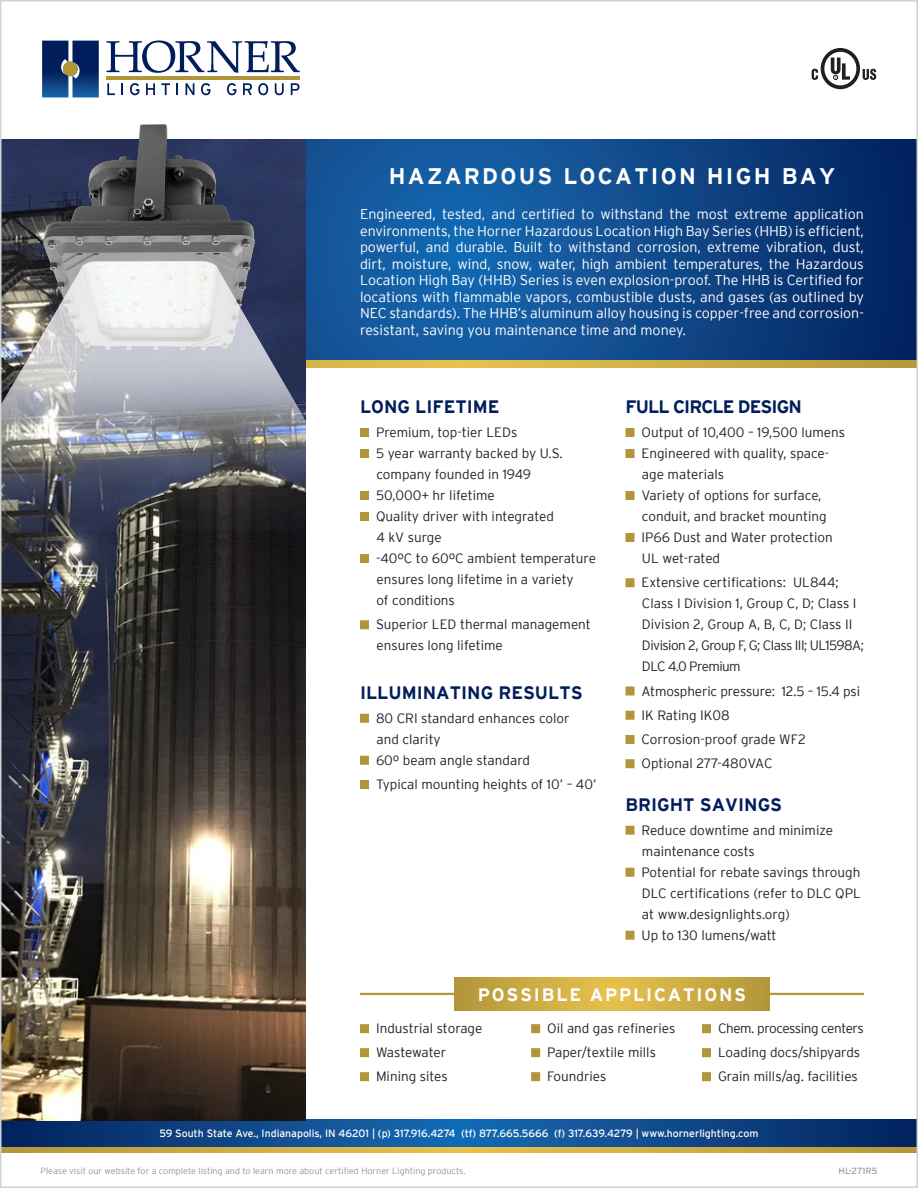
<style>
.page{position:relative;width:918px;height:1188px;background:#fff}
.page>*{position:absolute;margin:0;border:0;box-sizing:border-box;transform-origin:0 0}
.t1{font:700 22.5px "Interstate";letter-spacing:.1em;color:#fff}
.t2{font:700 18px "Interstate";color:#001e5b}
.t3{font:700 18px "Interstate";letter-spacing:.1em;color:#fff}
.t4{font:700 18px "Interstate";letter-spacing:-.05em;color:#001e5b}
.t5{font:300 14.25px/16.5px "Interstate";color:#fff;text-align:justify}
.t6{font:300 13.5px/21px "Interstate";color:#231f20}
.t7{font:10.5px "Interstate";color:#fff}
.t8{font:300 9px "Interstate";color:#939598}
.t9{font:9px "Interstate";color:#9b9da0}
</style>
<div class="page">
<svg style="left:812px;top:48px;width:64px;height:41px"></svg>
<svg style="left:106px;top:40px;width:194px;height:33px"></svg>
<hr style="left:107px;top:76px;width:193px;height:4px;background:#b19539">
<svg style="left:42px;top:41px;width:57px;height:56px;background:#1a4079"></svg>
<div style="left:63px;top:61px;width:15px;height:15px;background:#b19539;border-radius:50%"></div>
<svg style="left:107px;top:83px;width:8px;height:12px"></svg>
<svg style="left:122px;top:83px;width:1px;height:12px"></svg>
<svg style="left:130px;top:83px;width:9px;height:12px"></svg>
<svg style="left:146px;top:83px;width:9px;height:12px"></svg>
<svg style="left:161px;top:83px;width:9px;height:12px"></svg>
<svg style="left:177px;top:83px;width:1px;height:12px"></svg>
<svg style="left:185px;top:83px;width:9px;height:12px"></svg>
<svg style="left:201px;top:83px;width:10px;height:12px"></svg>
<svg style="left:227px;top:83px;width:9px;height:12px"></svg>
<svg style="left:243px;top:83px;width:9px;height:12px"></svg>
<svg style="left:258px;top:83px;width:10px;height:12px"></svg>
<svg style="left:275px;top:83px;width:9px;height:12px"></svg>
<svg style="left:291px;top:83px;width:8px;height:12px"></svg>
<svg style="left:3px;top:1120px;width:912px;height:28px;background:#144a86"></svg>
<svg style="left:3px;top:1148px;width:912px;height:4px;background:#ceac44"></svg>
<svg style="left:306px;top:139px;width:609px;height:221px;background:#0f4a8c"></svg>
<svg style="left:306px;top:360px;width:609px;height:8px;background:#d2b045"></svg>
<img style="left:3px;top:529px;width:303px;height:592px">
<div style="left:360px;top:428px;width:9px;height:9px;background:#b19539"></div>
<div style="left:360px;top:449px;width:9px;height:9px;background:#b19539"></div>
<div style="left:360px;top:491px;width:9px;height:9px;background:#b19539"></div>
<div style="left:360px;top:512px;width:9px;height:9px;background:#b19539"></div>
<div style="left:360px;top:554px;width:9px;height:9px;background:#b19539"></div>
<div style="left:360px;top:620px;width:9px;height:9px;background:#b19539;border:2px solid #b19539"></div>
<div style="left:360px;top:714px;width:9px;height:9px;background:#b19539;border:2px solid #b19539"></div>
<div style="left:360px;top:756px;width:9px;height:9px;background:#b19539;border:2px solid #b19539"></div>
<div style="left:360px;top:780px;width:9px;height:9px;background:#b19539"></div>
<div style="left:626px;top:428px;width:8px;height:9px;background:#b19539"></div>
<div style="left:626px;top:449px;width:8px;height:9px;background:#b19539"></div>
<div style="left:626px;top:491px;width:8px;height:9px;background:#b19539"></div>
<div style="left:626px;top:533px;width:8px;height:9px;background:#b19539"></div>
<div style="left:626px;top:578px;width:8px;height:9px;background:#b19539;border:2px solid #b19539"></div>
<div style="left:626px;top:687px;width:8px;height:9px;background:#b19539;border:2px solid #b19539"></div>
<div style="left:626px;top:711px;width:8px;height:9px;background:#b19539;border:2px solid #b19539"></div>
<div style="left:626px;top:735px;width:8px;height:9px;background:#b19539"></div>
<div style="left:626px;top:759px;width:8px;height:9px;background:#b19539;border:2px solid #b19539"></div>
<div style="left:626px;top:826px;width:8px;height:9px;background:#b19539;border:2px solid #b19539"></div>
<div style="left:626px;top:868px;width:8px;height:9px;background:#b19539;border:2px solid #b19539"></div>
<div style="left:626px;top:931px;width:8px;height:9px;background:#b19539;border:2px solid #b19539"></div>
<div style="left:360px;top:1024px;width:9px;height:9px;background:#b19539;border:2px solid #b19539"></div>
<div style="left:360px;top:1048px;width:9px;height:9px;background:#b19539;border:2px solid #b19539"></div>
<div style="left:360px;top:1072px;width:9px;height:9px;background:#b19539;border:2px solid #b19539"></div>
<div style="left:531px;top:1024px;width:9px;height:9px;background:#b19539;border:2px solid #b19539"></div>
<div style="left:531px;top:1048px;width:9px;height:9px;background:#b19539;border:2px solid #b19539"></div>
<div style="left:531px;top:1072px;width:9px;height:9px;background:#b19539;border:2px solid #b19539"></div>
<div style="left:702px;top:1024px;width:9px;height:9px;background:#b19539;border:2px solid #b19539"></div>
<div style="left:702px;top:1048px;width:9px;height:9px;background:#b19539;border:2px solid #b19539"></div>
<div style="left:702px;top:1072px;width:9px;height:9px;background:#b19539;border:2px solid #b19539"></div>
<hr style="left:360px;top:993px;width:504px;height:2px;background:#b19539">
<svg style="left:454px;top:978px;width:316px;height:32px;background:#ccab43"></svg>
<img style="left:3px;top:124px;width:303px;height:405px">
<p class="t1" style="left:389px;top:163px;width:448px">HAZARDOUS LOCATION HIGH BAY</p>
<p class="t5" style="left:360px;top:206px;width:506px">Engineered, tested, and certified to withstand the most extreme application environments, the Horner Hazardous Location High Bay Series (HHB) is efficient, powerful, and durable. Built to withstand corrosion, extreme vibration, dust, dirt, moisture, wind, snow, water, high ambient temperatures, the Hazardous Location High Bay (HHB) Series is even explosion-proof. The HHB is Certified for locations with flammable vapors, combustible dusts, and gases (as outlined by NEC standards). The HHB’s aluminum alloy housing is copper-free and corrosion&shy;resistant, saving you maintenance time and money.</p>
<p class="t2" style="left:360px;top:397px;width:141px">LONG LIFETIME</p>
<p class="t6" style="left:376px;top:422px;width:221px">Premium, top-tier LEDs<br>5 year warranty backed by U.S. company founded in 1949<br>50,000+ hr lifetime<br>Quality driver with integrated<br>4 kV surge<br>-40ºC to 60ºC ambient temperature ensures long lifetime in a variety<br>of conditions</p>
<p class="t6" style="left:376px;top:614px;width:216px">Superior LED thermal management ensures long lifetime</p>
<p class="t2" style="left:360px;top:682px;width:224px">ILLUMINATING RESULTS</p>
<p class="t6" style="left:376px;top:707px;width:195px">80 CRI standard enhances color and clarity<br>60º beam angle standard</p>
<p class="t6" style="left:376px;top:774px;width:222px">Typical mounting heights of 10’ – 40’</p>
<p class="t4" style="left:626px;top:397px;width:178px">FULL CIRCLE DESIGN</p>
<p class="t6" style="left:642px;top:422px;width:205px">Output of 10,400 – 19,500 lumens<br>Engineered with quality, space&shy;age materials<br>Variety of options for surface, conduit, and bracket mounting<br>IP66 Dust and Water protection<br>UL wet-rated</p>
<p class="t6" style="left:642px;top:572px;width:224px">Extensive certifications: UL844; Class I Division 1, Group C, D; Class I Division 2, Group A, B, C, D; Class II Division 2, Group F, G; Class III; UL1598A; DLC 4.0 Premium</p>
<p class="t6" style="left:642px;top:680px;width:220px">Atmospheric pressure: 12.5 – 15.4 psi</p>
<p class="t6" style="left:642px;top:704px;width:90px">IK Rating IK08</p>
<p class="t6" style="left:642px;top:729px;width:166px">Corrosion-proof grade WF2</p>
<p class="t6" style="left:642px;top:753px;width:133px">Optional 277-480VAC</p>
<p class="t2" style="left:626px;top:794px;width:158px">BRIGHT SAVINGS</p>
<p class="t6" style="left:642px;top:819px;width:221px">Reduce downtime and minimize maintenance costs<br>Potential for rebate savings through<br>DLC certifications (refer to DLC QPL at www.designlights.org)<br>Up to 130 lumens/watt</p>
<p class="t3" style="left:478px;top:984px;width:270px">POSSIBLE APPLICATIONS</p>
<p class="t6" style="left:376px;top:1016px;width:108px;line-height:24px">Industrial storage<br>Wastewater<br>Mining sites</p>
<p class="t6" style="left:547px;top:1016px;width:130px;line-height:24px">Oil and gas refineries<br>Paper/textile mills<br>Foundries</p>
<p class="t6" style="left:718px;top:1016px;width:147px;line-height:24px">Chem. processing centers<br>Loading docs/shipyards<br>Grain mills/ag. facilities</p>
<p class="t7" style="left:159px;top:1128px;width:601px">59 South State Ave., Indianapolis, IN 46201 | (p) 317.916.4274 (tf) 877.665.5666 (f) 317.639.4279 | www.hornerlighting.com</p>
<p class="t8" style="left:40px;top:1166px;width:427px">Please visit our website for a complete listing and to learn more about certified Horner Lighting products.</p>
<p class="t9" style="left:839px;top:1166px;width:40px">HL-271R5</p>
</div>
